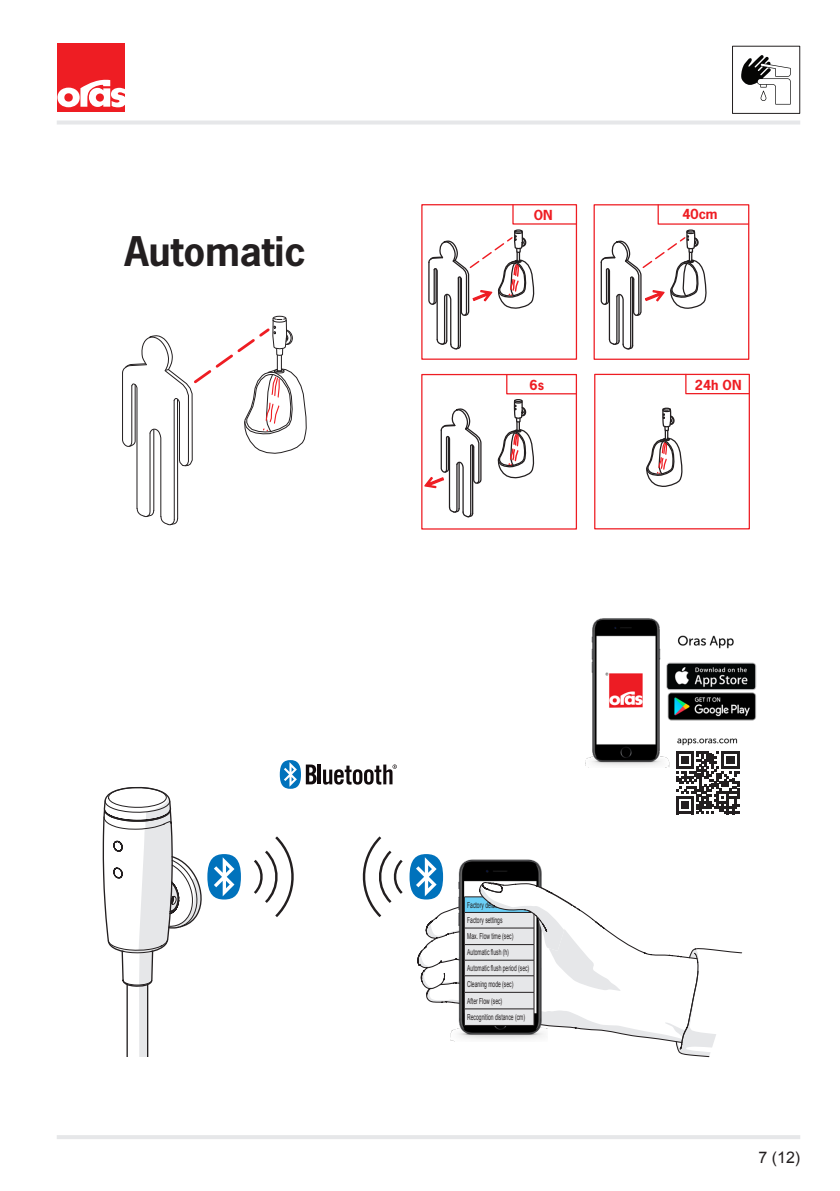
<style>
.page{position:relative;width:840px;height:1191px;background:#fff}
.page>*{position:absolute;margin:0;border:0;box-sizing:border-box;transform-origin:0 0}
.t1{font:700 38.4px "News Gothic";color:#231f20}
.t2{font:16px "Arial";color:#231f20}
.t3{font:700 13px "News Gothic";color:#ee1d23}
.t4{font:8.2px/16px "Arial";color:#231f20;scale:.61 1}
</style>
<div class="page">
<div style="left:731px;top:46px;width:68px;height:68px;border:1px solid #231f20"></div>
<svg style="left:741px;top:55px;width:49px;height:50px"></svg>
<hr style="left:318px;top:764px;width:3px;height:20px;background:#110a0c">
<svg style="left:323px;top:764px;width:73px;height:20px"></svg>
<svg style="left:279px;top:760px;width:37px;height:29px"></svg>
<svg style="left:254px;top:836px;width:40px;height:81px"></svg>
<svg style="left:454px;top:905px;width:220px;height:137px"></svg>
<svg style="left:674px;top:948px;width:69px;height:110px"></svg>
<img style="left:450px;top:1025px;width:97px;height:16px">
<hr style="left:464px;top:1025px;width:70px;height:1px;background:#231f20">
<svg style="left:362px;top:836px;width:212px;height:189px"></svg>
<svg style="left:122px;top:316px;width:184px;height:209px"></svg>
<div style="left:421px;top:204px;width:155px;height:156px;border:1px solid #ee1d23"></div>
<svg style="left:427px;top:124px;width:150px;height:226px"></svg>
<div style="left:593px;top:204px;width:156px;height:156px;border:1px solid #ee1d23"></div>
<svg style="left:599px;top:204px;width:150px;height:146px"></svg>
<svg style="left:102px;top:786px;width:139px;height:270px"></svg>
<div style="left:421px;top:374px;width:155px;height:155px;border:1px solid #ee1d23"></div>
<svg style="left:422px;top:408px;width:60px;height:110px"></svg>
<svg style="left:497px;top:373px;width:80px;height:109px"></svg>
<div style="left:593px;top:374px;width:156px;height:155px;border:1px solid #ee1d23"></div>
<svg style="left:684px;top:373px;width:66px;height:22px"></svg>
<svg style="left:646px;top:407px;width:36px;height:80px"></svg>
<hr style="left:57px;top:120px;width:742px;height:4px;background:#e6e7e9">
<hr style="left:57px;top:1135px;width:742px;height:4px;background:#e6e7e9">
<div style="left:57px;top:44px;width:68px;height:68px;background:#ee1d23"></div>
<svg style="left:57px;top:79px;width:68px;height:28px"></svg>
<img style="left:585px;top:618px;width:172px;height:149px">
<svg style="left:676px;top:751px;width:62px;height:63px"></svg>
<h1 class="t1" style="left:124px;top:226px;width:183px">Automatic</h1>
<h3 class="t3" style="left:533px;top:207px;width:20px">ON</h3>
<h3 class="t3" style="left:682px;top:206px;width:37px">40cm</h3>
<h3 class="t3" style="left:529px;top:376px;width:16px">6s</h3>
<h3 class="t3" style="left:694px;top:377px;width:48px">24h ON</h3>
<p class="t4" style="left:467px;top:897px;width:103px">Factory default<br>Factory settings<br>Max. Flow time (sec)<br>Automatic flush (h)<br>Automatic flush period (sec)<br>Cleaning mode (sec)<br>After Flow (sec)<br>Recognition distance (cm)</p>
<h2 class="t2" style="left:758px;top:1146px;width:43px">7 (12)</h2>
</div>
